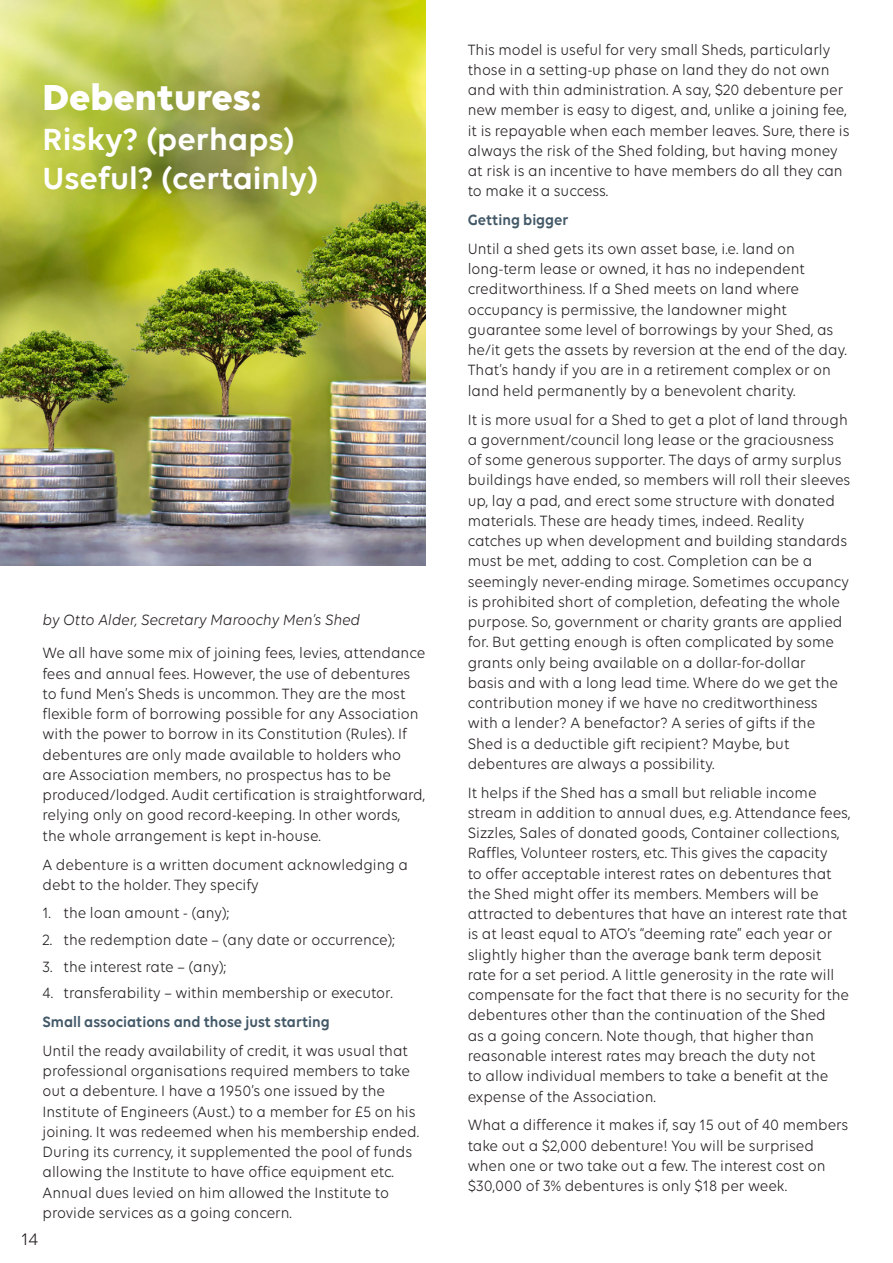
<style>
.page{position:relative;width:893px;height:1263px;background:#fff}
.page>*{position:absolute;margin:0;border:0;box-sizing:border-box;transform-origin:0 0}
.t1{font:700 39px "Volte";color:#fff}
.t2{font:600 33px/39.6px "Volte";color:#fff}
.t3{font:18px "Volte";color:#231f20}
.t4{font:16.05px/20.2px "Volte";color:#231f20;scale:.93 1}
.Subheading{font:600 16.05px "Volte";color:#435968;scale:.93 1}
.t5{font:italic 16.05px "Volte";color:#231f20;scale:.93 1}
</style>
<div class="page">
<img style="left:0;top:0;width:425px;height:566px">
<p class="t1" style="left:43px;top:74px;width:220px">Debentures:</p>
<p class="t2" style="left:43px;top:118px;width:277px">Risky? (perhaps)<br>Useful? (certainly)</p>
<p class="t5" style="left:43px;top:611px;width:343px">by Otto Alder, Secretary Maroochy Men’s Shed</p>
<p class="t4" style="left:43px;top:643px;width:413px">We all have some mix of joining fees, levies, attendance fees and annual fees. However, the use of debentures to fund Men’s Sheds is uncommon. They are the most flexible form of borrowing possible for any Association with the power to borrow in its Constitution (Rules). If debentures are only made available to holders who are Association members, no prospectus has to be produced/lodged. Audit certification is straightforward, relying only on good record-keeping. In other words, the whole arrangement is kept in-house.</p>
<p class="t4" style="left:43px;top:854px;width:395px">A debenture is a written document acknowledging a debt to the holder. They specify</p>
<p class="t4" style="left:43px;top:903px;width:202px">1. the loan amount - (any);</p>
<p class="t4" style="left:43px;top:929px;width:380px">2. the redemption date – (any date or occurrence);</p>
<p class="t4" style="left:43px;top:956px;width:199px">3. the interest rate – (any);</p>
<p class="t4" style="left:43px;top:983px;width:378px">4. transferability – within membership or executor.</p>
<p class="Subheading" style="left:43px;top:1012px;width:310px">Small associations and those just starting</p>
<p class="t4" style="left:43px;top:1040px;width:406px">Until the ready availability of credit, it was usual that professional organisations required members to take out a debenture. I have a 1950’s one issued by the Institute of Engineers (Aust.) to a member for £5 on his joining. It was redeemed when his membership ended.<br>During its currency, it supplemented the pool of funds allowing the Institute to have office equipment etc.<br>Annual dues levied on him allowed the Institute to provide services as a going concern.</p>
<p class="t3" style="left:21px;top:1228px;width:19px">14</p>
<p class="t4" style="left:468px;top:39px;width:412px">This model is useful for very small Sheds, particularly those in a setting-up phase on land they do not own and with thin administration. A say, $20 debenture per new member is easy to digest, and, unlike a joining fee, it is repayable when each member leaves. Sure, there is always the risk of the Shed folding, but having money at risk is an incentive to have members do all they can to make it a success.</p>
<p class="Subheading" style="left:468px;top:210px;width:110px">Getting bigger</p>
<p class="t4" style="left:468px;top:238px;width:409px">Until a shed gets its own asset base, i.e. land on long-term lease or owned, it has no independent creditworthiness. If a Shed meets on land where occupancy is permissive, the landowner might guarantee some level of borrowings by your Shed, as he/it gets the assets by reversion at the end of the day.<br>That’s handy if you are in a retirement complex or on land held permanently by a benevolent charity.</p>
<p class="t4" style="left:468px;top:409px;width:413px">It is more usual for a Shed to get a plot of land through a government/council long lease or the graciousness of some generous supporter. The days of army surplus buildings have ended, so members will roll their sleeves up, lay a pad, and erect some structure with donated materials. These are heady times, indeed. Reality catches up when development and building standards must be met, adding to cost. Completion can be a seemingly never-ending mirage. Sometimes occupancy is prohibited short of completion, defeating the whole purpose. So, government or charity grants are applied for. But getting enough is often complicated by some grants only being available on a dollar-for-dollar<br>basis and with a long lead time. Where do we get the contribution money if we have no creditworthiness with a lender? A benefactor? A series of gifts if the Shed is a deductible gift recipient? Maybe, but debentures are always a possibility.</p>
<p class="t4" style="left:468px;top:782px;width:413px">It helps if the Shed has a small but reliable income stream in addition to annual dues, e.g. Attendance fees, Sizzles, Sales of donated goods, Container collections, Raffles, Volunteer rosters, etc. This gives the capacity<br>to offer acceptable interest rates on debentures that the Shed might offer its members. Members will be attracted to debentures that have an interest rate that is at least equal to ATO’s “deeming rate” each year or slightly higher than the average bank term deposit rate for a set period. A little generosity in the rate will compensate for the fact that there is no security for the debentures other than the continuation of the Shed<br>as a going concern. Note though, that higher than reasonable interest rates may breach the duty not<br>to allow individual members to take a benefit at the expense of the Association.</p>
<p class="t4" style="left:468px;top:1115px;width:411px">What a difference it makes if, say 15 out of 40 members take out a $2,000 debenture! You will be surprised when one or two take out a few. The interest cost on $30,000 of 3% debentures is only $18 per week.</p>
</div>
